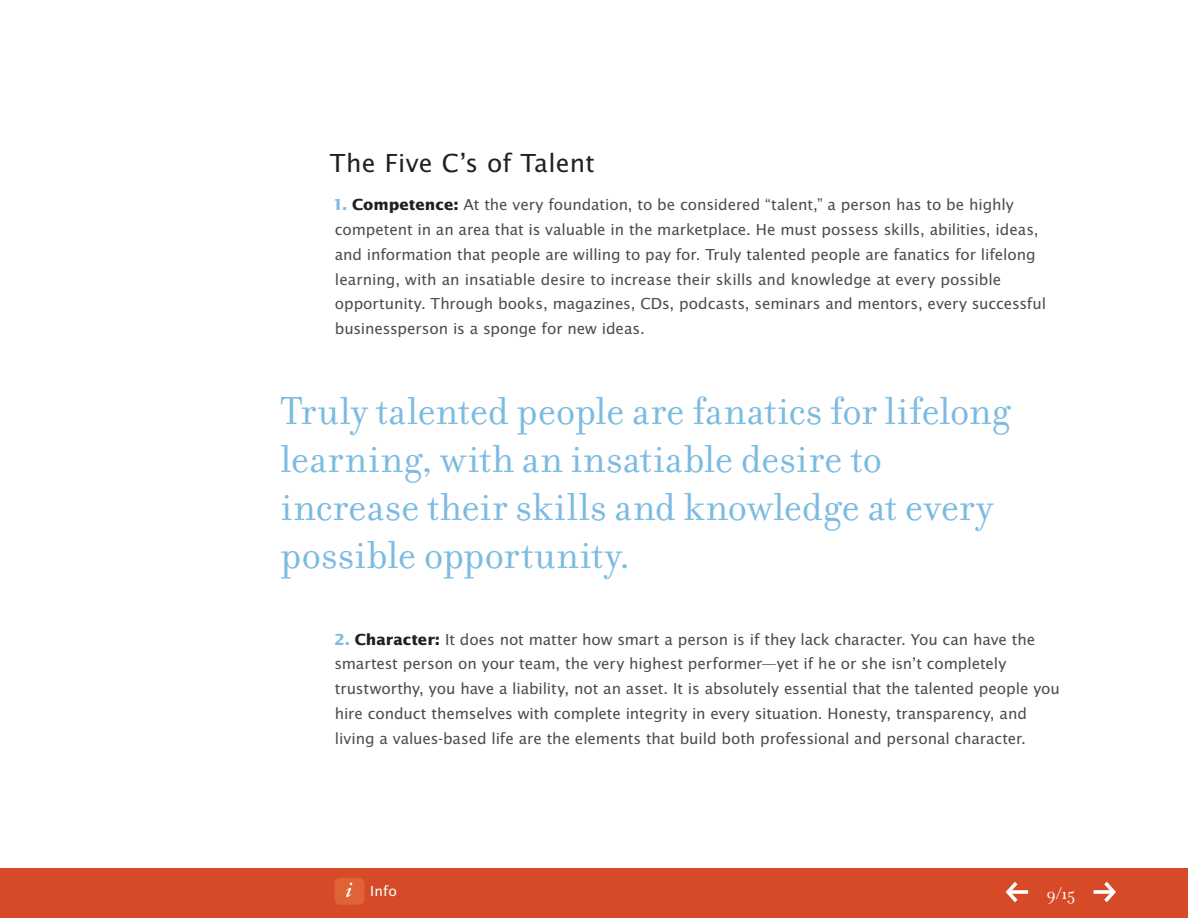
<style>
.page{position:relative;width:1188px;height:918px;background:#fff}
.page>*{position:absolute;margin:0;border:0;box-sizing:border-box;transform-origin:0 0}
.t1{font:42px/48px "Filosofia OT";color:#7cbbe1}
.t2{font:27px "Lucida Sans EFOP";letter-spacing:.01em;color:#231f20}
.t3{font:18px "Filosofia OT";color:#fff}
.t4{font:16.5px/24.8px "Lucida Sans EFOP";letter-spacing:-.005em;color:#4b4c4d}
.t5{font:15px "Lucida Sans EFOP";color:#fff}
.s1{font-weight:700;color:#7cbbe1}
.s2{font-weight:700;color:#231f20}
</style>
<div class="page">
<div style="left:0;top:869px;width:1188px;height:49px;background:#d74a27"></div>
<div style="left:334px;top:878px;width:30px;height:27px;background:#df6335;border-radius:6px"></div>
<svg style="left:346px;top:883px;width:6px;height:14px"></svg>
<svg style="left:1006px;top:882px;width:22px;height:20px"></svg>
<svg style="left:1094px;top:882px;width:22px;height:20px"></svg>
<h2 class="t2" style="left:330px;top:148px;width:266px">The Five C’s of Talent</h2>
<p class="t4" style="left:333px;top:193px;width:715px"><span class="s1">1.</span> <span class="s2">Competence:</span> At the very foundation, to be considered “talent,” a person has to be highly competent in an area that is valuable in the marketplace. He must possess skills, abilities, ideas, and information that people are willing to pay for. Truly talented people are fanatics for lifelong learning, with an insatiable desire to increase their skills and knowledge at every possible opportunity. Through books, magazines, CDs, podcasts, seminars and mentors, every successful businessperson is a sponge for new ideas.</p>
<h1 class="t1" style="left:280px;top:387px;width:731px">Truly talented people are fanatics for lifelong learning, with an insatiable desire to increase their skills and knowledge at every possible opportunity.</h1>
<p class="t4" style="left:334px;top:628px;width:727px"><span class="s1">2.</span> <span class="s2">Character:</span> It does not matter how smart a person is if they lack character. You can have the smartest person on your team, the very highest performer—yet if he or she isn’t completely trustworthy, you have a liability, not an asset. It is absolutely essential that the talented people you hire conduct themselves with complete integrity in every situation. Honesty, transparency, and living a values-based life are the elements that build both professional and personal character.</p>
<p class="t5" style="left:370px;top:883px;width:28px">Info</p>
<p class="t3" style="left:1046px;top:884px;width:30px">9/15</p>
</div>
